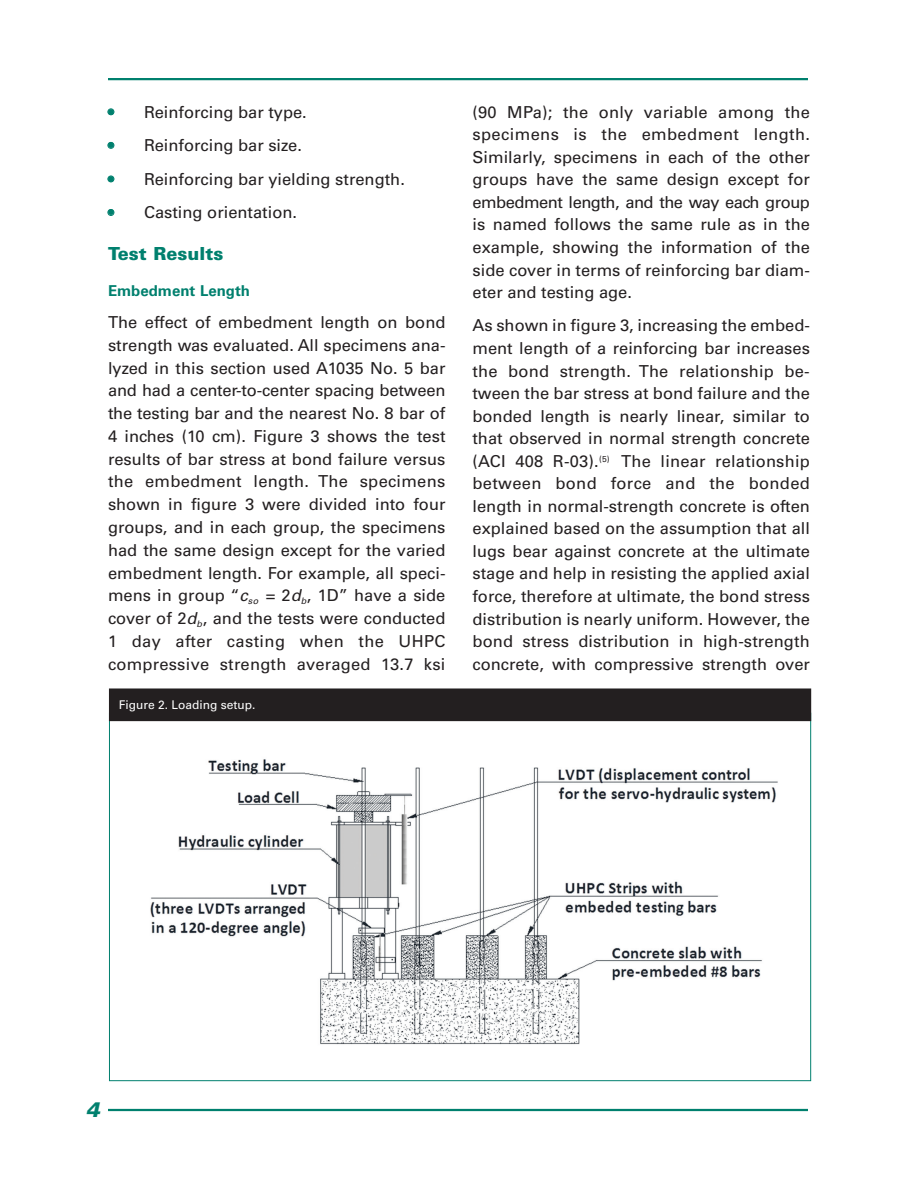
<style>
.page{position:relative;width:918px;height:1188px;background:#fff}
.page>*{position:absolute;margin:0;border:0;box-sizing:border-box;transform-origin:0 0}
.t1{font:italic 900 21px "Univers LT Std";color:#00806e}
.t2{font:900 18px "Univers LT Std";color:#00806e}
.body{font:16.5px/22.5px "Univers LT Std";color:#231f20;text-align:justify}
.t3{font:700 15px "Univers LT Std";color:#00806e}
.table_title{font:12px "Univers LT Std";color:#fff}
.s1{color:#00806e}
.s2{font-style:italic}
</style>
<div class="page">
<hr style="left:108px;top:1109px;width:700px;height:2px;background:#00806e">
<hr style="left:108px;top:78px;width:700px;height:2px;background:#00806e">
<svg style="left:108px;top:109px;width:6px;height:6px"></svg>
<svg style="left:108px;top:142px;width:6px;height:6px"></svg>
<svg style="left:108px;top:176px;width:6px;height:6px"></svg>
<svg style="left:108px;top:210px;width:6px;height:5px"></svg>
<img style="left:127px;top:721px;width:663px;height:324px">
<div style="left:109px;top:689px;width:702px;height:32px;background:#231f20"></div>
<p class="body" style="left:108px;top:101px;width:200px"><span class="s1">•</span> Reinforcing bar type.</p>
<p class="body" style="left:108px;top:134px;width:195px"><span class="s1">•</span> Reinforcing bar size.</p>
<p class="body" style="left:108px;top:168px;width:298px"><span class="s1">•</span> Reinforcing bar yielding strength.</p>
<p class="body" style="left:108px;top:201px;width:191px"><span class="s1">•</span> Casting orientation.</p>
<h1 class="t2" style="left:108px;top:242px;width:117px">Test Results</h1>
<h2 class="t3" style="left:108px;top:282px;width:144px">Embedment Length</h2>
<p class="body" style="left:108px;top:311px;width:339px">The effect of embedment length on bond strength was evaluated. All specimens ana&shy;lyzed in this section used A1035 No. 5 bar and had a center-to-center spacing between the testing bar and the nearest No. 8 bar of 4 inches (10 cm). Figure 3 shows the test results of bar stress at bond failure versus the embedment length. The specimens shown in figure 3 were divided into four groups, and in each group, the specimens had the same design except for the varied embedment length. For example, all speci&shy;mens in group “<span class="s2">c</span><sub>so</sub> = 2<span class="s2">d</span><sub>b</sub>, 1D” have a side cover of 2<span class="s2">d</span><sub>b</sub>, and the tests were conducted 1 day after casting when the UHPC compressive strength averaged 13.7 ksi</p>
<p class="table_title" style="left:119px;top:698px;width:138px">Figure 2. Loading setup.</p>
<p class="body" style="left:472px;top:101px;width:339px">(90 MPa); the only variable among the specimens is the embedment length.<br>Similarly, specimens in each of the other groups have the same design except for embedment length, and the way each group is named follows the same rule as in the example, showing the information of the side cover in terms of reinforcing bar diam&shy;eter and testing age.</p>
<p class="body" style="left:472px;top:314px;width:339px">As shown in figure 3, increasing the embed&shy;ment length of a reinforcing bar increases the bond strength. The relationship be&shy;tween the bar stress at bond failure and the bonded length is nearly linear, similar to that observed in normal strength concrete (ACI 408 R-03).<sup>(5)</sup> The linear relationship between bond force and the bonded length in normal-strength concrete is often explained based on the assumption that all lugs bear against concrete at the ultimate stage and help in resisting the applied axial force, therefore at ultimate, the bond stress distribution is nearly uniform. However, the bond stress distribution in high-strength concrete, with compressive strength over</p>
<p class="t1" style="left:86px;top:1096px;width:16px">4</p>
</div>
